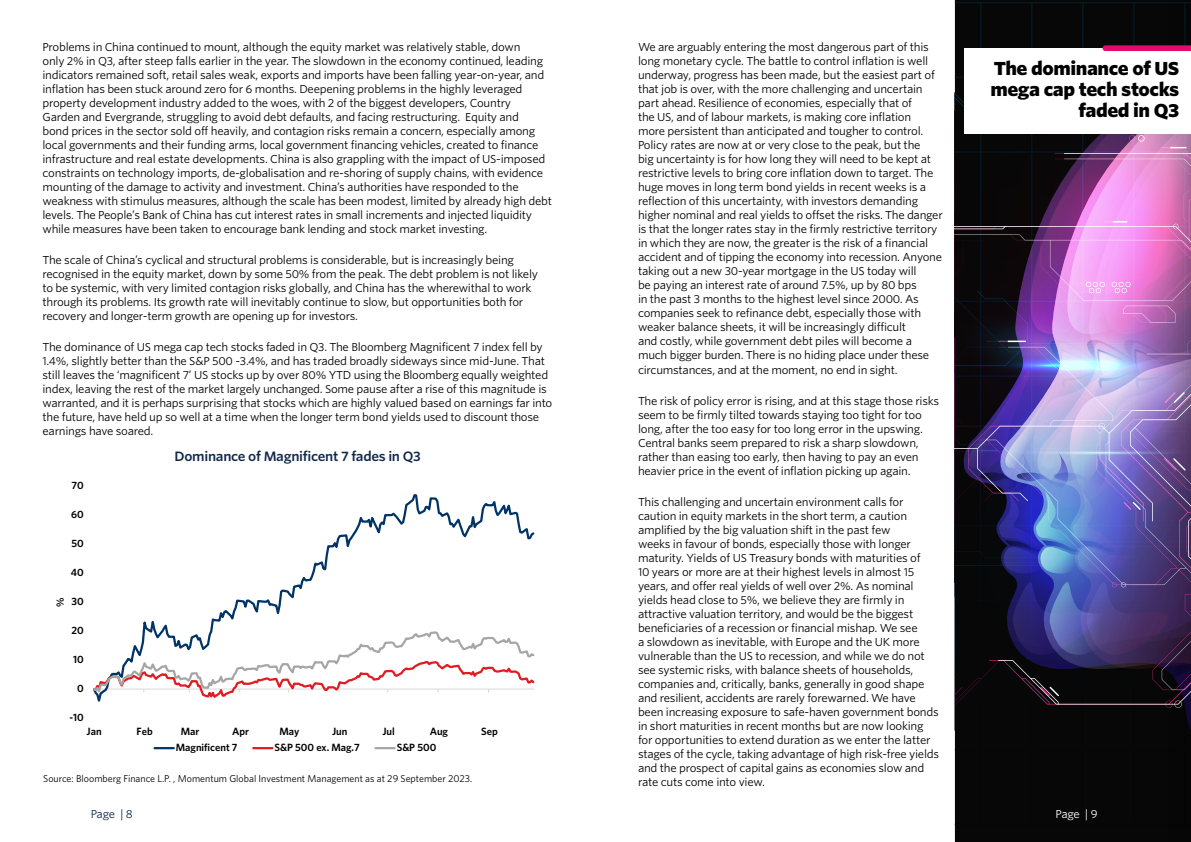
<style>
.page{position:relative;width:1191px;height:842px;background:#fff}
.page>*{position:absolute;margin:0;border:0;box-sizing:border-box;transform-origin:0 0}
.t1{font:900 18px/21px "Whitney S Sm";letter-spacing:-.025em;color:#000;text-align:right}
.t2{font:600 13px "Whitney S Sm";letter-spacing:-.025em;color:#10284c}
.t3{font:11px/14px "Whitney S Sm";letter-spacing:-.025em;color:#000}
.t4{font:11px "Whitney S Sm";color:#10284c}
.t5{font:11px "Whitney S Sm";color:#fff}
.t6{font:600 10.6px "Whitney";color:#000}
.t7{font:10px "Whitney";color:#000}
</style>
<div class="page">
<img style="left:955px;top:0;width:236px;height:842px">
<svg style="left:142px;top:494px;width:393px;height:136px"></svg>
<svg style="left:93px;top:630px;width:442px;height:72px"></svg>
<svg style="left:155px;top:747px;width:19px;height:2px"></svg>
<svg style="left:253px;top:747px;width:19px;height:2px"></svg>
<hr style="left:375px;top:747px;width:20px;height:2px;background:#a6a6a6">
<p class="t3" style="left:43px;top:40px;width:511px">Problems in China continued to mount, although the equity market was relatively stable, down<br>only 2% in Q3, after steep falls earlier in the year. The slowdown in the economy continued, leading indicators remained soft, retail sales weak, exports and imports have been falling year-on-year, and inflation has been stuck around zero for 6 months. Deepening problems in the highly leveraged property development industry added to the woes, with 2 of the biggest developers, Country<br>Garden and Evergrande, struggling to avoid debt defaults, and facing restructuring. Equity and<br>bond prices in the sector sold off heavily, and contagion risks remain a concern, especially among local governments and their funding arms, local government financing vehicles, created to finance infrastructure and real estate developments. China is also grappling with the impact of US-imposed constraints on technology imports, de-globalisation and re-shoring of supply chains, with evidence mounting of the damage to activity and investment. China’s authorities have responded to the weakness with stimulus measures, although the scale has been modest, limited by already high debt levels. The People’s Bank of China has cut interest rates in small increments and injected liquidity while measures have been taken to encourage bank lending and stock market investing.</p>
<p class="t3" style="left:43px;top:253px;width:497px">The scale of China’s cyclical and structural problems is considerable, but is increasingly being recognised in the equity market, down by some 50% from the peak. The debt problem is not likely to be systemic, with very limited contagion risks globally, and China has the wherewithal to work through its problems. Its growth rate will inevitably continue to slow, but opportunities both for recovery and longer-term growth are opening up for investors.</p>
<p class="t3" style="left:43px;top:340px;width:511px">The dominance of US mega cap tech stocks faded in Q3. The Bloomberg Magnificent 7 index fell by 1.4%, slightly better than the S&amp;P 500 -3.4%, and has traded broadly sideways since mid-June. That still leaves the ‘magnificent 7’ US stocks up by over 80% YTD using the Bloomberg equally weighted index, leaving the rest of the market largely unchanged. Some pause after a rise of this magnitude is warranted, and it is perhaps surprising that stocks which are highly valued based on earnings far into the future, have held up so well at a time when the longer term bond yields used to discount those earnings have soared.</p>
<p class="t6" style="left:71px;top:479px;width:14px">70</p>
<p class="t6" style="left:71px;top:508px;width:14px">60</p>
<p class="t6" style="left:71px;top:537px;width:14px">50</p>
<p class="t6" style="left:71px;top:566px;width:14px">40</p>
<p class="t6" style="left:53px;top:607px;width:11px;rotate:-90deg">%</p>
<p class="t6" style="left:72px;top:595px;width:14px">30</p>
<p class="t6" style="left:71px;top:624px;width:14px">20</p>
<p class="t6" style="left:73px;top:653px;width:12px">10</p>
<p class="t6" style="left:77px;top:681px;width:8px">0</p>
<p class="t6" style="left:69px;top:710px;width:16px">-10</p>
<p class="t2" style="left:175px;top:447px;width:248px">Dominance of Magnificent 7 fades in Q3</p>
<p class="t6" style="left:87px;top:724px;width:17px">Jan</p>
<p class="t6" style="left:137px;top:724px;width:18px">Feb</p>
<p class="t6" style="left:181px;top:724px;width:20px">Mar</p>
<p class="t6" style="left:232px;top:724px;width:18px">Apr</p>
<p class="t6" style="left:279px;top:724px;width:21px">May</p>
<p class="t6" style="left:332px;top:724px;width:17px">Jun</p>
<p class="t6" style="left:382px;top:724px;width:14px">Jul</p>
<p class="t6" style="left:430px;top:724px;width:20px">Aug</p>
<p class="t6" style="left:481px;top:724px;width:18px">Sep</p>
<p class="t6" style="left:176px;top:741px;width:63px">Magnificent 7</p>
<p class="t6" style="left:274px;top:741px;width:87px">S&amp;P 500 ex. Mag.7</p>
<p class="t6" style="left:397px;top:741px;width:41px">S&amp;P 500</p>
<p class="t7" style="left:43px;top:772px;width:431px">Source: Bloomberg Finance L.P. , Momentum Global Investment Management as at 29 September 2023.</p>
<p class="t3" style="left:638px;top:40px;width:306px">We are arguably entering the most dangerous part of this long monetary cycle. The battle to control inflation is well underway, progress has been made, but the easiest part of that job is over, with the more challenging and uncertain part ahead. Resilience of economies, especially that of<br>the US, and of labour markets, is making core inflation<br>more persistent than anticipated and tougher to control.<br>Policy rates are now at or very close to the peak, but the<br>big uncertainty is for how long they will need to be kept at restrictive levels to bring core inflation down to target. The huge moves in long term bond yields in recent weeks is a reflection of this uncertainty, with investors demanding higher nominal and real yields to offset the risks. The danger is that the longer rates stay in the firmly restrictive territory in which they are now, the greater is the risk of a financial accident and of tipping the economy into recession. Anyone taking out a new 30-year mortgage in the US today will<br>be paying an interest rate of around 7.5%, up by 80 bps<br>in the past 3 months to the highest level since 2000. As companies seek to refinance debt, especially those with weaker balance sheets, it will be increasingly difficult<br>and costly, while government debt piles will become a much bigger burden. There is no hiding place under these circumstances, and at the moment, no end in sight.</p>
<p class="t3" style="left:638px;top:393px;width:303px">The risk of policy error is rising, and at this stage those risks seem to be firmly tilted towards staying too tight for too long, after the too easy for too long error in the upswing.<br>Central banks seem prepared to risk a sharp slowdown, rather than easing too early, then having to pay an even heavier price in the event of inflation picking up again.</p>
<p class="t3" style="left:638px;top:494px;width:303px">This challenging and uncertain environment calls for caution in equity markets in the short term, a caution amplified by the big valuation shift in the past few<br>weeks in favour of bonds, especially those with longer maturity. Yields of US Treasury bonds with maturities of<br>10 years or more are at their highest levels in almost 15 years, and offer real yields of well over 2%. As nominal yields head close to 5%, we believe they are firmly in attractive valuation territory, and would be the biggest beneficiaries of a recession or financial mishap. We see<br>a slowdown as inevitable, with Europe and the UK more vulnerable than the US to recession, and while we do not see systemic risks, with balance sheets of households, companies and, critically, banks, generally in good shape and resilient, accidents are rarely forewarned. We have been increasing exposure to safe-haven government bonds in short maturities in recent months but are now looking for opportunities to extend duration as we enter the latter stages of the cycle, taking advantage of high risk-free yields and the prospect of capital gains as economies slow and rate cuts come into view.</p>
<h1 class="t1" style="left:990px;top:58px;width:190px">The dominance of US mega cap tech stocks faded in Q3</h1>
<p class="t4" style="left:91px;top:806px;width:44px">Page | 8</p>
<p class="t5" style="left:1055px;top:806px;width:44px">Page | 9</p>
</div>
